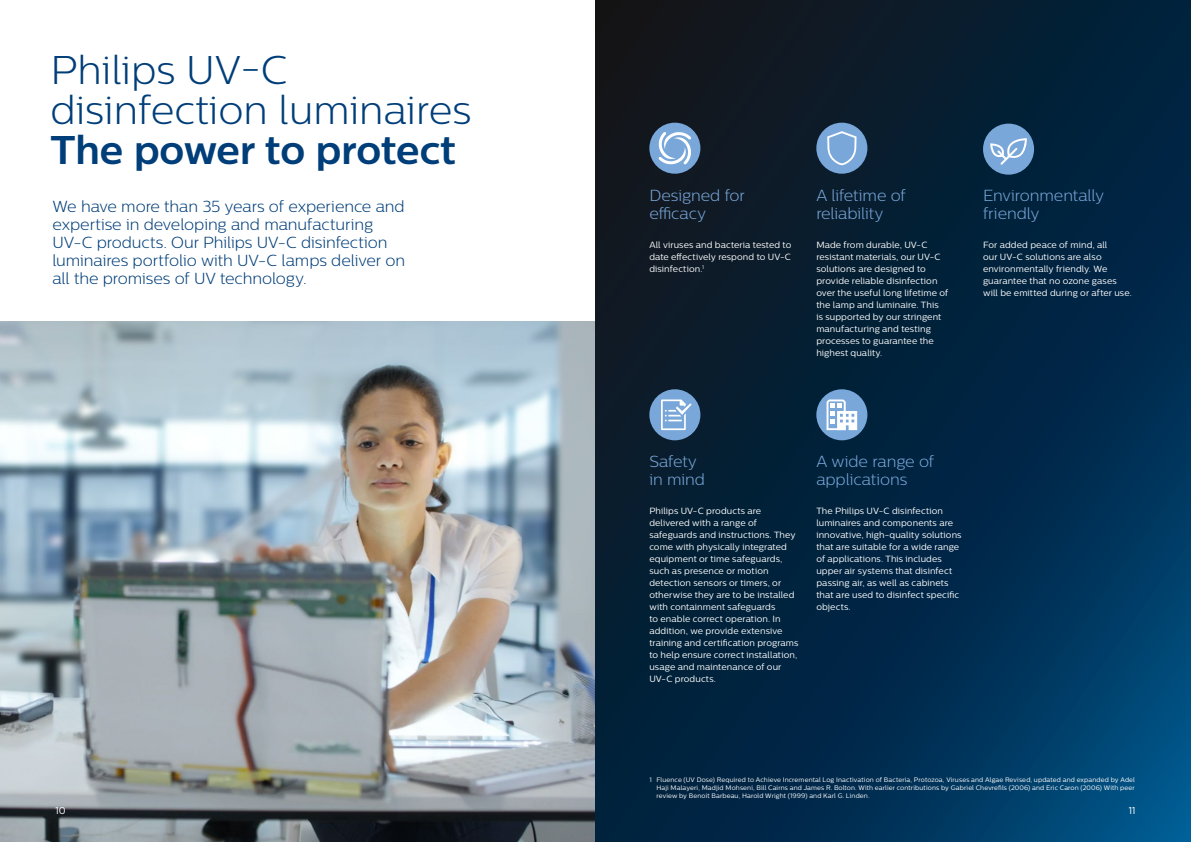
<style>
.page{position:relative;width:1191px;height:842px;background:#fff}
.page>*{position:absolute;margin:0;border:0;box-sizing:border-box;transform-origin:0 0}
.t1{font:300 40px/40px "Centrale Sans";color:#003e79}
.t2{font:700 40px "Centrale Sans";color:#003e79}
.t3{font:300 16px/18px "Centrale Sans";letter-spacing:-.005em;color:#003e79}
.t4{font:300 16px/18px "Centrale Sans";letter-spacing:-.005em;color:#79a7d9}
.t5{font:10px "Centrale Sans";color:#fff}
.t6{font:9px/12px "Centrale Sans";letter-spacing:.01em;color:#fff}
.t7{font:6.5px/8px "Centrale Sans";letter-spacing:.02em;color:#fff;text-align:justify}
</style>
<div class="page">
<img style="left:0;top:321px;width:595px;height:521px">
<svg style="left:595px;top:0;width:596px;height:842px;background:#032540"></svg>
<div style="left:649px;top:123px;width:51px;height:51px;background:#79a7d9;border-radius:50%"></div>
<svg style="left:658px;top:132px;width:33px;height:33px"></svg>
<div style="left:649px;top:389px;width:51px;height:51px;background:#79a7d9;border-radius:50%"></div>
<svg style="left:661px;top:399px;width:30px;height:31px"></svg>
<div style="left:816px;top:123px;width:51px;height:51px;background:#79a7d9;border-radius:50%"></div>
<svg style="left:827px;top:131px;width:29px;height:34px"></svg>
<div style="left:816px;top:389px;width:51px;height:51px;background:#79a7d9;border-radius:50%"></div>
<svg style="left:826px;top:399px;width:31px;height:31px"></svg>
<div style="left:983px;top:124px;width:51px;height:51px;background:#79a7d9;border-radius:50%"></div>
<svg style="left:990px;top:138px;width:37px;height:27px"></svg>
<h1 class="t1" style="left:50px;top:49px;width:422px">Philips UV-C disinfection luminaires</h1>
<h1 class="t2" style="left:50px;top:126px;width:407px">The power to protect</h1>
<h2 class="t3" style="left:52px;top:197px;width:354px">We have more than 35 years of experience and expertise in developing and manufacturing UV-C products. Our Philips UV-C disinfection luminaires portfolio with UV-C lamps deliver on all the promises of UV technology.</h2>
<h2 class="t4" style="left:649px;top:186px;width:97px">Designed for efficacy</h2>
<p class="t6" style="left:649px;top:238px;width:143px;text-align:justify">All viruses and bacteria tested to date effectively respond to UV-C disinfection.<sup>1</sup></p>
<h2 class="t4" style="left:816px;top:186px;width:91px">A lifetime of reliability</h2>
<p class="t6" style="left:816px;top:238px;width:133px">Made from durable, UV-C resistant materials, our UV-C solutions are designed to provide reliable disinfection over the useful long lifetime of the lamp and luminaire. This<br>is supported by our stringent manufacturing and testing processes to guarantee the highest quality.</p>
<h2 class="t4" style="left:983px;top:186px;width:123px">Environmentally friendly</h2>
<p class="t6" style="left:983px;top:238px;width:150px">For added peace of mind, all<br>our UV-C solutions are also environmentally friendly. We guarantee that no ozone gases will be emitted during or after use.</p>
<h2 class="t4" style="left:649px;top:453px;width:57px">Safety in mind</h2>
<p class="t6" style="left:649px;top:505px;width:151px">Philips UV-C products are delivered with a range of safeguards and instructions. They come with physically integrated equipment or time safeguards, such as presence or motion detection sensors or timers, or otherwise they are to be installed with containment safeguards<br>to enable correct operation. In addition, we provide extensive training and certification programs to help ensure correct installation, usage and maintenance of our<br>UV-C products.</p>
<h2 class="t4" style="left:816px;top:453px;width:119px">A wide range of applications</h2>
<p class="t6" style="left:816px;top:505px;width:147px">The Philips UV-C disinfection luminaires and components are innovative, high-quality solutions that are suitable for a wide range of applications. This includes upper air systems that disinfect passing air, as well as cabinets that are used to disinfect specific objects.</p>
<p class="t7" style="left:656px;top:775px;width:480px;text-indent:-7px">1 Fluence (UV Dose) Required to Achieve Incremental Log Inactivation of Bacteria, Protozoa, Viruses and Algae Revised, updated and expanded by Adel Haji Malayeri, Madjid Mohseni, Bill Cairns and James R. Bolton. With earlier contributions by Gabriel Chevrefils (2006) and Eric Caron (2006) With peer review by Benoit Barbeau, Harold Wright (1999) and Karl G. Linden.</p>
<p class="t5" style="left:55px;top:805px;width:12px">10</p>
<p class="t5" style="left:1128px;top:805px;width:9px">11</p>
</div>
